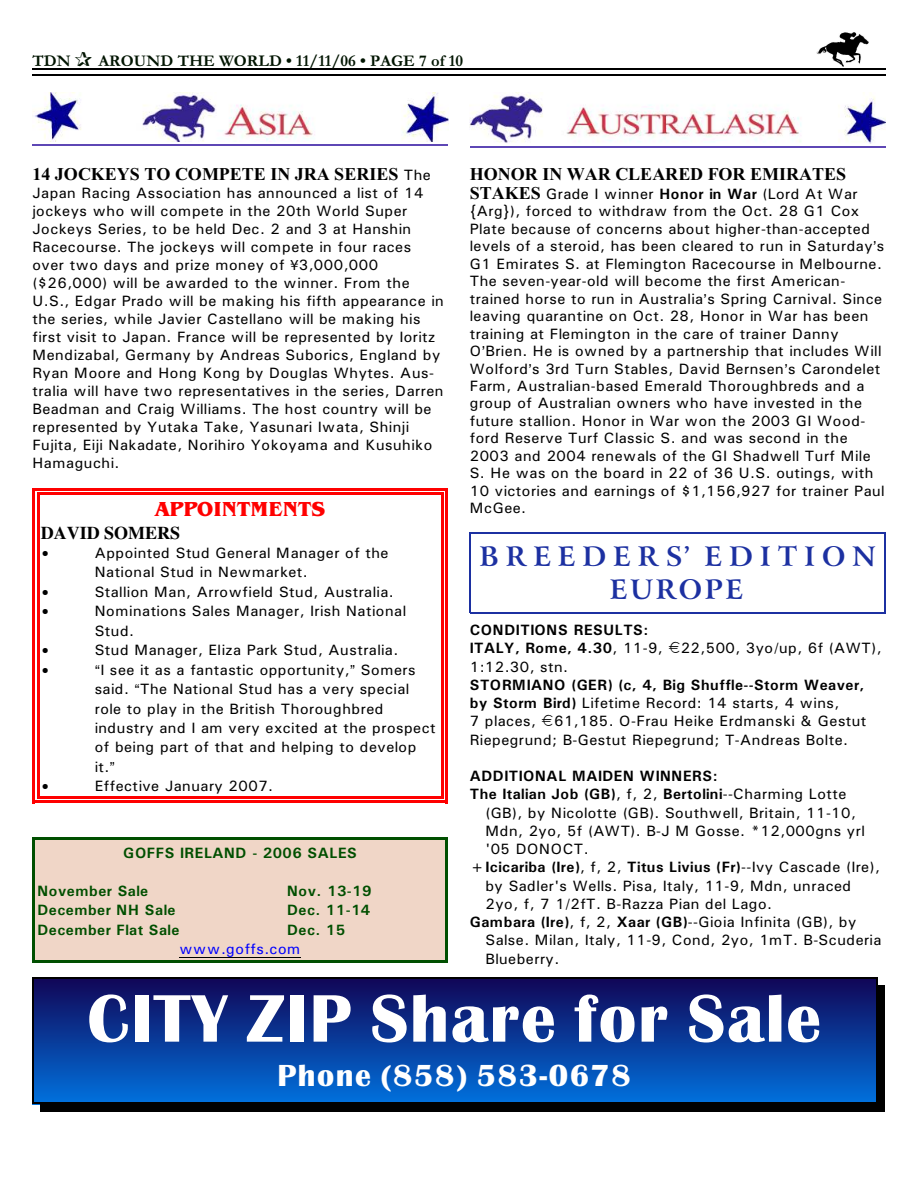
<style>
.page{position:relative;width:918px;height:1188px;background:#fff}
.page>*{position:absolute;margin:0;border:0;box-sizing:border-box;transform-origin:0 0}
.t1{font:66px "Scotsdale";letter-spacing:.025em;color:#fff}
.t2{font:30px "Scotsdale";letter-spacing:.055em;color:#fff}
.t3{font:700 27px/33.3px "Arrus BT";letter-spacing:.25em;color:#1c30a1;text-align:center}
.t4{font:21px "Benguiat Bk BT";color:#f00}
.t5{font:700 18px "Times New Roman";letter-spacing:.005em;color:#000}
.t6{font:700 18px "Times";color:#000}
.t7{font:700 16.5px "Garamond";color:#001400}
.t8{font:15px/17.4px "Univers";letter-spacing:.03em;color:#000}
.t9{font:700 15px "Univers";letter-spacing:.035em;color:#000}
.t10{font:700 15px "Univers";letter-spacing:.035em;color:#004f00}
.t11{font:15px "Univers";letter-spacing:.04em;color:#00f}
.s1{font-family:"Univers";font-weight:400;font-size:15px}
.s2{font-family:"Times New Roman";font-weight:700;font-size:18px}
.s3{font-weight:700}
.s4{font-weight:400}
</style>
<div class="page">
<img style="left:817px;top:32px;width:51px;height:34px">
<hr style="left:32px;top:68px;width:853px;height:1px;background:#000">
<hr style="left:32px;top:75px;width:853px;height:1px;background:#000">
<div style="left:32px;top:977px;width:845px;height:127px;background:linear-gradient(to bottom,#110555,#0071de)"></div>
<hr style="left:32px;top:977px;width:2px;height:127px;background:#000">
<hr style="left:876px;top:977px;width:1px;height:127px;background:#000">
<hr style="left:32px;top:977px;width:845px;height:2px;background:#000">
<hr style="left:32px;top:1103px;width:845px;height:1px;background:#000">
<div style="left:877px;top:985px;width:8px;height:127px;background:#000"></div>
<div style="left:40px;top:1104px;width:845px;height:8px;background:#000"></div>
<img style="left:33px;top:93px;width:415px;height:48px">
<hr style="left:32px;top:144px;width:416px;height:2px;background:#5e47b5">
<hr style="left:37px;top:492px;width:2px;height:307px;background:#f00">
<hr style="left:441px;top:492px;width:3px;height:307px;background:#f00">
<hr style="left:37px;top:492px;width:407px;height:3px;background:#f00">
<hr style="left:37px;top:796px;width:407px;height:3px;background:#f00">
<hr style="left:32px;top:488px;width:3px;height:315px;background:#f00">
<hr style="left:445px;top:488px;width:3px;height:315px;background:#f00">
<hr style="left:32px;top:488px;width:416px;height:3px;background:#f00">
<hr style="left:32px;top:801px;width:416px;height:2px;background:#f00">
<img style="left:470px;top:93px;width:416px;height:51px">
<hr style="left:470px;top:147px;width:415px;height:1px;background:#5e47b5">
<hr style="left:470px;top:533px;width:1px;height:80px;background:#1c30a1">
<hr style="left:884px;top:533px;width:1px;height:80px;background:#1c30a1">
<hr style="left:470px;top:533px;width:415px;height:1px;background:#1c30a1">
<hr style="left:470px;top:612px;width:415px;height:1px;background:#1c30a1">
<div style="left:32px;top:837px;width:416px;height:126px;background:#f0d6c7"></div>
<hr style="left:179px;top:957px;width:122px;height:1px;background:#000">
<hr style="left:32px;top:837px;width:3px;height:126px;background:#004f00">
<hr style="left:445px;top:837px;width:3px;height:126px;background:#004f00">
<hr style="left:32px;top:837px;width:416px;height:3px;background:#004f00">
<hr style="left:32px;top:960px;width:416px;height:3px;background:#004f00">
<p class="t7" style="left:32px;top:55px;width:40px">TDN</p>
<p class="t7" style="left:98px;top:55px;width:366px">AROUND THE WORLD • 11/11/06 • PAGE 7 of 10</p>
<p class="t5" style="left:32px;top:168px;width:400px">14 JOCKEYS TO COMPETE IN JRA SERIES <span class="s1">The</span></p>
<p class="t8" style="left:32px;top:185px;width:413px;line-height:18px">Japan Racing Association has announced a list of 14 jockeys who will compete in the 20th World Super Jockeys Series, to be held Dec. 2 and 3 at Hanshin Racecourse. The jockeys will compete in four races over two days and prize money of 3,000,000 ($26,000) will be awarded to the winner. From the U.S., Edgar Prado will be making his fifth appearance in the series, while Javier Castellano will be making his first visit to Japan. France will be represented by Ioritz Mendizabal, Germany by Andreas Suborics, England by Ryan Moore and Hong Kong by Douglas Whytes. Aus&shy;tralia will have two representatives in the series, Darren Beadman and Craig Williams. The host country will be represented by Yutaka Take, Yasunari Iwata, Shinji Fujita, Eiji Nakadate, Norihiro Yokoyama and Kusuhiko Hamaguchi.</p>
<h3 class="t4" style="left:155px;top:500px;width:171px">APPOINTMENTS</h3>
<p class="t6" style="left:41px;top:526px;width:141px">DAVID SOMERS</p>
<p class="t8" style="left:95px;top:545px;width:295px">Appointed Stud General Manager of the</p>
<p class="t8" style="left:95px;top:565px;width:215px">National Stud in Newmarket.</p>
<p class="t8" style="left:95px;top:584px;width:301px">Stallion Man, Arrowfield Stud, Australia.</p>
<p class="t8" style="left:95px;top:604px;width:313px">Nominations Sales Manager, Irish National</p>
<p class="t8" style="left:95px;top:623px;width:41px">Stud.</p>
<p class="t8" style="left:95px;top:643px;width:305px">Stud Manager, Eliza Park Stud, Australia.</p>
<p class="t8" style="left:100px;top:662px;width:317px">I see it as a fantastic opportunity, Somers</p>
<p class="t8" style="left:95px;top:682px;width:316px">said. The National Stud has a very special</p>
<p class="t8" style="left:95px;top:701px;width:290px">role to play in the British Thoroughbred</p>
<p class="t8" style="left:95px;top:720px;width:343px">industry and I am very excited at the prospect</p>
<p class="t8" style="left:95px;top:740px;width:323px">of being part of that and helping to develop</p>
<p class="t8" style="left:95px;top:759px;width:16px">it.</p>
<p class="t8" style="left:95px;top:779px;width:180px">Effective January 2007.</p>
<p class="t10" style="left:123px;top:847px;width:235px">GOFFS IRELAND - 2006 SALES</p>
<p class="t10" style="left:37px;top:886px;width:112px">November Sale</p>
<p class="t10" style="left:287px;top:886px;width:86px">Nov. 13-19</p>
<p class="t10" style="left:37px;top:905px;width:139px">December NH Sale</p>
<p class="t10" style="left:287px;top:905px;width:85px">Dec. 11-14</p>
<p class="t10" style="left:37px;top:924px;width:143px">December Flat Sale</p>
<p class="t10" style="left:287px;top:924px;width:60px">Dec. 15</p>
<p class="t11" style="left:179px;top:944px;width:122px">www.goffs.com</p>
<p class="t5" style="left:470px;top:168px;width:378px">HONOR IN WAR CLEARED FOR EMIRATES</p>
<p class="t8" style="left:470px;top:187px;width:417px"><span class="s2">STAKES</span> Grade I winner <span class="s3">Honor in War</span> (Lord At War {Arg}), forced to withdraw from the Oct. 28 G1 Cox Plate because of concerns about higher-than-accepted levels of a steroid, has been cleared to run in Saturday s G1 Emirates S. at Flemington Racecourse in Melbourne.<br>The seven-year-old will become the first American&shy;trained horse to run in Australia s Spring Carnival. Since leaving quarantine on Oct. 28, Honor in War has been training at Flemington in the care of trainer Danny<br>O Brien. He is owned by a partnership that includes Will Wolford s 3rd Turn Stables, David Bernsen s Carondelet Farm, Australian-based Emerald Thoroughbreds and a group of Australian owners who have invested in the future stallion. Honor in War won the 2003 GI Wood&shy;ford Reserve Turf Classic S. and was second in the 2003 and 2004 renewals of the GI Shadwell Turf Mile S. He was on the board in 22 of 36 U.S. outings, with 10 victories and earnings of $1,156,927 for trainer Paul McGee.</p>
<h3 class="t3" style="left:480px;top:542px;width:398px">BREEDERS’ EDITION<br>EUROPE</h3>
<p class="t8" style="left:470px;top:622px;width:414px;line-height:18.3px"><span class="s3">CONDITIONS RESULTS:<br>ITALY, Rome, 4.30</span>, 11-9, 22,500, 3yo/up, 6f (AWT),<br>1:12.30, stn.</p>
<p class="t8" style="left:470px;top:677px;width:398px;line-height:18.3px"><span class="s3">STORMIANO (GER) (c, 4, Big Shuffle--Storm Weaver, by Storm Bird)</span> Lifetime Record: 14 starts, 4 wins,<br>7 places, 61,185. O-Frau Heike Erdmanski &amp; Gestut Riepegrund; B-Gestut Riepegrund; T-Andreas Bolte.</p>
<p class="t9" style="left:470px;top:771px;width:250px">ADDITIONAL MAIDEN WINNERS:</p>
<p class="t9" style="left:470px;top:789px;width:378px">The Italian Job (GB)<span class="s4">, f, 2,</span> Bertolini<span class="s4">--Charming Lotte</span></p>
<p class="t8" style="left:485px;top:805px;width:372px">(GB), by Nicolotte (GB). Southwell, Britain, 11-10,</p>
<p class="t8" style="left:485px;top:823px;width:381px">Mdn, 2yo, 5f (AWT). B-J M Gosse. *12,000gns yrl</p>
<p class="t8" style="left:485px;top:842px;width:105px">'05 DONOCT.</p>
<p class="t9" style="left:470px;top:862px;width:412px">+Icicariba (Ire)<span class="s4">, f, 2,</span> Titus Livius (Fr)<span class="s4">--Ivy Cascade (Ire),</span></p>
<p class="t8" style="left:485px;top:878px;width:367px">by Sadler's Wells. Pisa, Italy, 11-9, Mdn, unraced</p>
<p class="t8" style="left:485px;top:896px;width:288px">2yo, f, 7 1/2fT. B-Razza Pian del Lago.</p>
<p class="t8" style="left:470px;top:915px;width:388px"><span class="s3">Gambara (Ire)</span>, f, 2, <span class="s3">Xaar (GB)</span>--Gioia Infinita (GB), by</p>
<p class="t8" style="left:485px;top:933px;width:397px">Salse. Milan, Italy, 11-9, Cond, 2yo, 1mT. B-Scuderia</p>
<p class="t8" style="left:485px;top:951px;width:75px">Blueberry.</p>
<h1 class="t1" style="left:87px;top:984px;width:735px">CITY ZIP Share for Sale</h1>
<h2 class="t2" style="left:278px;top:1060px;width:355px">Phone (858) 583-0678</h2>
</div>
